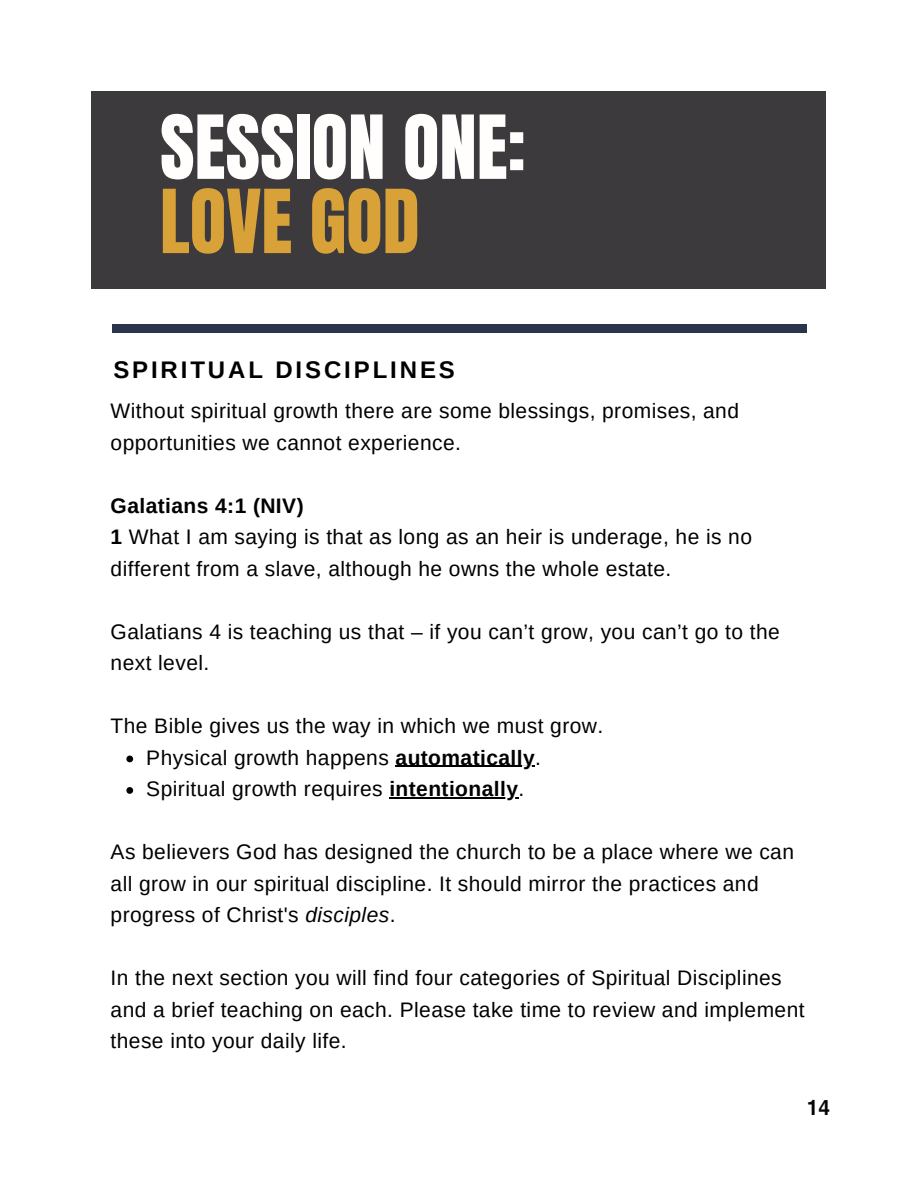
<style>
.page{position:relative;width:918px;height:1188px;background:#fff}
.page>*{position:absolute;margin:0;border:0;box-sizing:border-box;transform-origin:0 0}
.t1{font:75px "Anton";color:#fffefd}
.t2{font:75px "Anton";color:#d8a238}
.t3{font:700 24px "Arimo";letter-spacing:.12em;color:#000}
.t4{font:21px/31.5px "Arimo";letter-spacing:.02em;color:#000}
.t5{font:700 21px "Arimo";letter-spacing:.02em;color:#000}
.t6{font:21px "XP Vosta";color:#060606}
.s1{font-weight:700}
.s2{font-style:italic}
</style>
<div class="page">
<div style="left:112px;top:325px;width:694px;height:8px;background:#2a344d"></div>
<svg style="left:126px;top:756px;width:7px;height:6px"></svg>
<hr style="left:396px;top:766px;width:139px;height:1px;background:#000">
<svg style="left:126px;top:787px;width:7px;height:7px"></svg>
<hr style="left:389px;top:797px;width:129px;height:1px;background:#000">
<div style="left:92px;top:92px;width:734px;height:197px;background:#3c3a3d"></div>
<p class="t1" style="left:160px;top:94px;width:367px">SESSION ONE:</p>
<p class="t2" style="left:160px;top:168px;width:261px">LOVE GOD</p>
<p class="t3" style="left:113px;top:356px;width:343px">SPIRITUAL DISCIPLINES</p>
<p class="t4" style="left:111px;top:395px;width:630px">Without spiritual growth there are some blessings, promises, and opportunities we cannot experience.</p>
<p class="t5" style="left:111px;top:494px;width:195px">Galatians 4:1 (NIV)</p>
<p class="t4" style="left:111px;top:521px;width:643px"><span class="s1">1</span> What I am saying is that as long as an heir is underage, he is no different from a slave, although he owns the whole estate.</p>
<p class="t4" style="left:111px;top:616px;width:671px">Galatians 4 is teaching us that – if you can’t grow, you can’t go to the next level.</p>
<p class="t4" style="left:111px;top:710px;width:494px">The Bible gives us the way in which we must grow.</p>
<p class="t4" style="left:146px;top:742px;width:396px">Physical growth happens <span class="s1">automatically</span>.</p>
<p class="t4" style="left:146px;top:773px;width:379px">Spiritual growth requires <span class="s1">intentionally</span>.</p>
<p class="t4" style="left:111px;top:836px;width:685px">As believers God has designed the church to be a place where we can all grow in our spiritual discipline. It should mirror the practices and progress of Christ's <span class="s2">disciples</span>.</p>
<p class="t4" style="left:111px;top:962px;width:695px">In the next section you will find four categories of Spiritual Disciplines and a brief teaching on each. Please take time to review and implement these into your daily life.</p>
<p class="t6" style="left:807px;top:1093px;width:25px">14</p>
</div>
